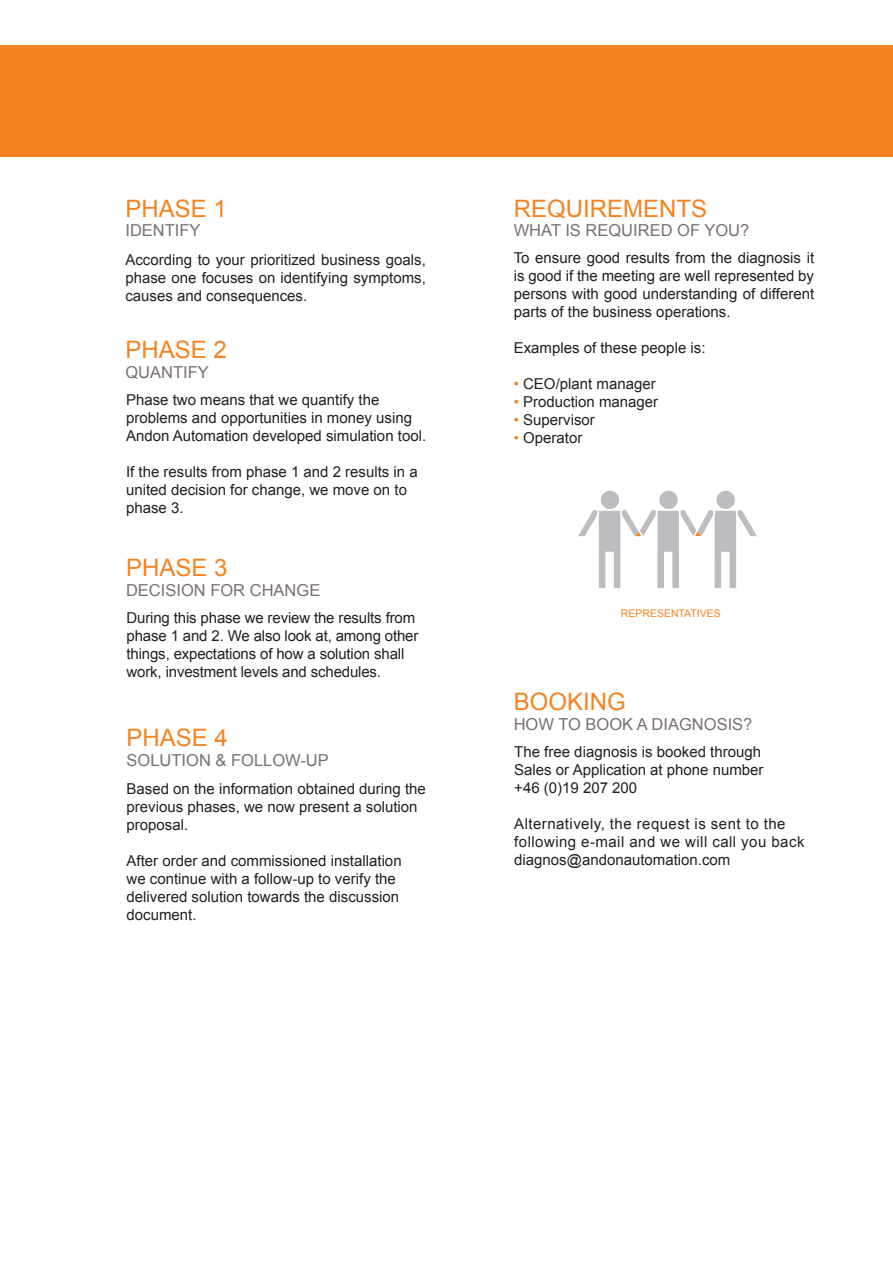
<style>
.page{position:relative;width:893px;height:1263px;background:#fff}
.page>*{position:absolute;margin:0;border:0;box-sizing:border-box;transform-origin:0 0}
.t1{font:24px "Arial";color:#f58220}
.t2{font:16.5px "Arial";color:#79716f}
.t3{font:15px/18px "Arial";color:#231f20}
.t4{font:15px/18px "Arial";letter-spacing:.03em;color:#231f20}
.t5{font:10.5px "Arial";color:#f58220}
.s1{color:#f58220}
</style>
<div class="page">
<div style="left:0;top:46px;width:893px;height:111px;background:#f58220"></div>
<div style="left:716px;top:490px;width:20px;height:20px;background:#bcbdc0;border-radius:50%"></div>
<div style="left:658px;top:490px;width:20px;height:20px;background:#bcbdc0;border-radius:50%"></div>
<div style="left:600px;top:490px;width:20px;height:20px;background:#bcbdc0;border-radius:50%"></div>
<div style="left:658px;top:489px;width:21px;height:22px;border:2px solid #fff;border-radius:50%"></div>
<div style="left:599px;top:489px;width:22px;height:22px;border:2px solid #fff;border-radius:50%"></div>
<svg style="left:578px;top:507px;width:179px;height:81px"></svg>
<div style="left:715px;top:489px;width:21px;height:22px;border:2px solid #fff;border-radius:50%"></div>
<h1 class="t1" style="left:125px;top:192px;width:103px">PHASE 1</h1>
<p class="t2" style="left:125px;top:220px;width:77px">IDENTIFY</p>
<p class="t3" style="left:125px;top:251px;width:302px;text-align:justify">According to your prioritized business goals, phase one focuses on identifying symptoms, causes and consequences.</p>
<h1 class="t1" style="left:125px;top:334px;width:103px">PHASE 2</h1>
<p class="t2" style="left:125px;top:361px;width:85px">QUANTIFY</p>
<p class="t3" style="left:126px;top:391px;width:302px">Phase two means that we quantify the problems and opportunities in money using<br>Andon Automation developed simulation tool.</p>
<p class="t3" style="left:126px;top:463px;width:293px">If the results from phase 1 and 2 results in a united decision for change, we move on to phase 3.</p>
<h1 class="t1" style="left:126px;top:552px;width:103px">PHASE 3</h1>
<p class="t2" style="left:126px;top:579px;width:196px">DECISION FOR CHANGE</p>
<p class="t3" style="left:127px;top:609px;width:293px">During this phase we review the results from phase 1 and 2. We also look at, among other things, expectations of how a solution shall work, investment levels and schedules.</p>
<h1 class="t1" style="left:127px;top:722px;width:103px">PHASE 4</h1>
<p class="t2" style="left:127px;top:750px;width:204px">SOLUTION &amp; FOLLOW-UP</p>
<p class="t3" style="left:127px;top:780px;width:301px">Based on the information obtained during the previous phases, we now present a solution proposal.</p>
<p class="t3" style="left:127px;top:852px;width:277px">After order and commissioned installation we continue with a follow-up to verify the delivered solution towards the discussion document.</p>
<h1 class="t1" style="left:514px;top:192px;width:195px">REQUIREMENTS</h1>
<p class="t2" style="left:514px;top:220px;width:237px">WHAT IS REQUIRED OF YOU?</p>
<p class="t3" style="left:514px;top:249px;width:302px;text-align:justify">To ensure good results from the diagnosis it is good if the meeting are well represented by persons with good understanding of different parts of the business operations.</p>
<p class="t3" style="left:514px;top:339px;width:193px">Examples of these people is:</p>
<p class="t3" style="left:514px;top:375px;width:143px"><span class="s1">•</span> CEO/plant manager</p>
<p class="t3" style="left:514px;top:393px;width:146px"><span class="s1">•</span> Production manager</p>
<p class="t3" style="left:514px;top:411px;width:83px"><span class="s1">•</span> Supervisor</p>
<p class="t3" style="left:514px;top:429px;width:70px"><span class="s1">•</span> Operator</p>
<p class="t5" style="left:621px;top:606px;width:101px">REPRESENTATIVES</p>
<h1 class="t1" style="left:514px;top:686px;width:114px">BOOKING</h1>
<p class="t2" style="left:514px;top:713px;width:240px">HOW TO BOOK A DIAGNOSIS?</p>
<p class="t3" style="left:514px;top:743px;width:251px">The free diagnosis is booked through<br>Sales or Application at phone number +46 (0)19 207 200</p>
<p class="t4" style="left:514px;top:815px;width:292px">Alternatively, the request is sent to the following e-mail and we will call you back diagnos@andonautomation.com</p>
</div>
